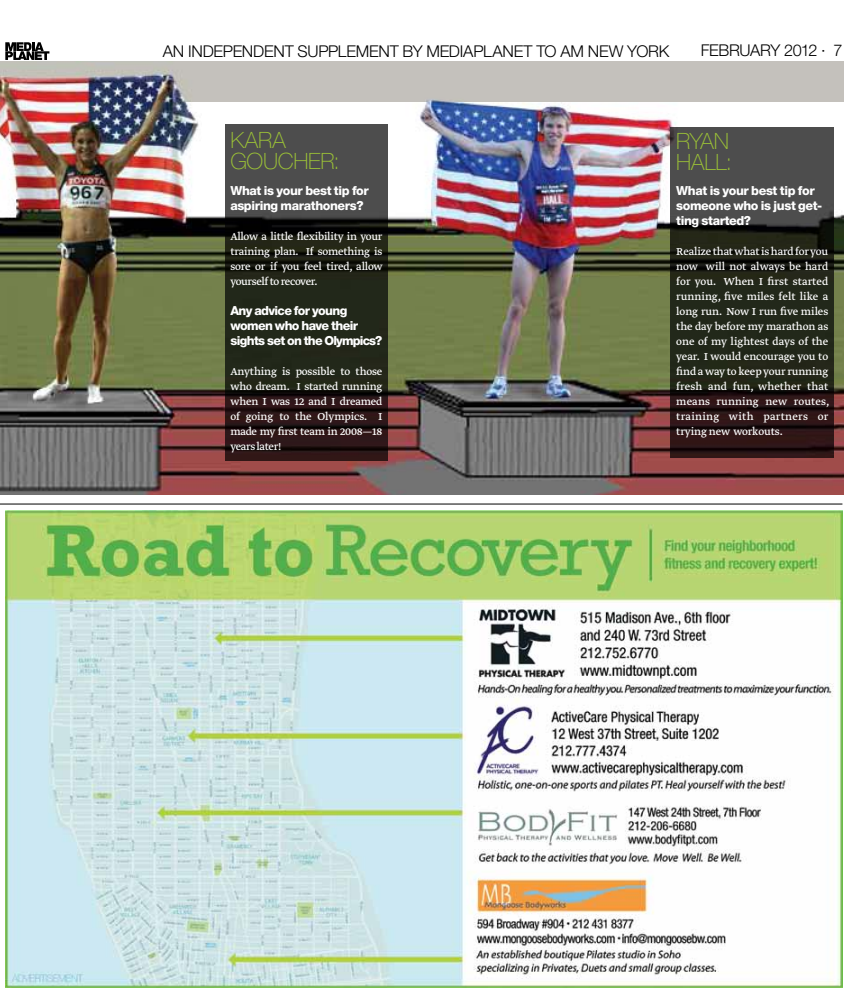
<style>
.page{position:relative;width:844px;height:990px;background:#fff}
.page>*{position:absolute;margin:0;border:0;box-sizing:border-box;transform-origin:0 0}
.t1{font:100 22.5px/21.4px "Helvetica Neue MP Pro";letter-spacing:-.015em;color:#9dc436}
.t2{font:300 16.25px "Helvetica Neue MP Pro";letter-spacing:-.01em;color:#000}
.t3{font:800 12.5px/15px "Helvetica Neue MP Pro";letter-spacing:-.03em;color:#fff}
.t4{font:800 12.5px/15px "Helvetica Neue MP Pro";letter-spacing:-.05em;color:#fff}
.t5{font:11.88px/15px "Greta Text Pro";letter-spacing:-.015em;color:#fff;text-align:justify}
</style>
<div class="page">
<img style="left:5px;top:511px;width:837px;height:477px">
<hr style="left:0;top:504px;width:842px;height:1px;background:#000">
<img style="left:0;top:51px;width:844px;height:444px">
<img style="left:0;top:61px;width:844px;height:41px">
<img style="left:225px;top:125px;width:163px;height:335px">
<img style="left:671px;top:128px;width:162px;height:330px">
<svg style="left:5px;top:42px;width:44px;height:18px"></svg>
<h2 class="t2" style="left:163px;top:42px;width:506px">AN INDEPENDENT SUPPLEMENT BY MEDIAPLANET TO AM NEW YORK</h2>
<h2 class="t2" style="left:700px;top:40px;width:143px">FEBRUARY 2012 · 7</h2>
<h1 class="t1" style="left:230px;top:129px;width:111px">KARA<br>GOUCHER:</h1>
<p class="t3" style="left:230px;top:183px;width:140px">what is your best tip for aspiring marathoners?</p>
<p class="t5" style="left:230px;top:229px;width:154px">Allow a little flexibility in your training plan. If something is sore or if you feel tired, allow yourself to recover.</p>
<p class="t4" style="left:230px;top:303px;width:154px">any advice for young women who have their sights set on the olympics?</p>
<p class="t5" style="left:230px;top:364px;width:154px">Anything is possible to those who dream. I started running when I was 12 and I dreamed of going to the Olympics. I made my first team in 2008—18 years later!</p>
<h1 class="t1" style="left:676px;top:130px;width:57px">RYAN<br>HALL:</h1>
<p class="t3" style="left:676px;top:183px;width:148px">what is your best tip for someone who is just get&shy;ting started?</p>
<p class="t5" style="left:676px;top:244px;width:155px">Realize that what is hard for you now will not always be hard for you. When I first started running, five miles felt like a long run. Now I run five miles the day before my marathon as one of my lightest days of the year. I would encourage you to find a way to keep your running fresh and fun, whether that means running new routes, training with partners or trying new workouts.</p>
</div>
